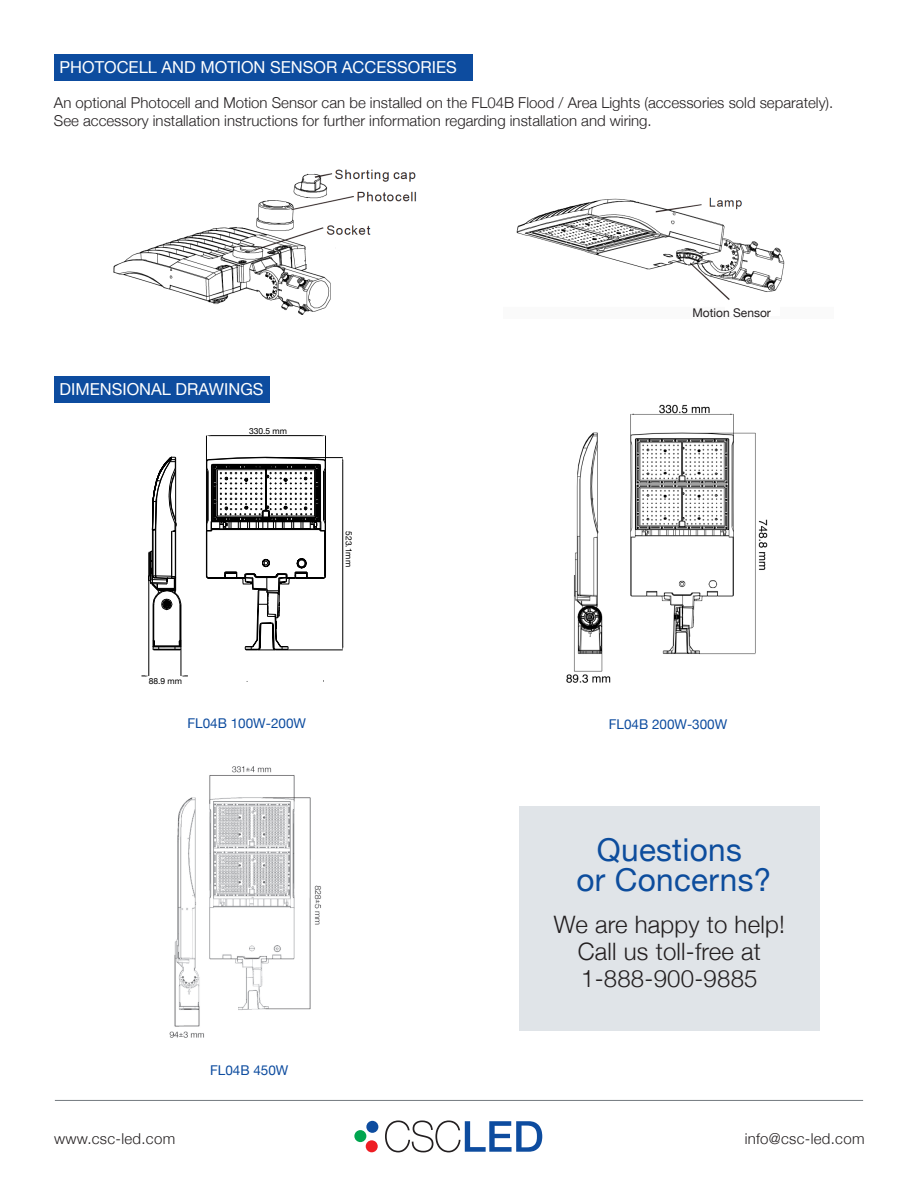
<style>
.page{position:relative;width:918px;height:1188px;background:#fff}
.page>*{position:absolute;margin:0;border:0;box-sizing:border-box;transform-origin:0 0}
.t1{font:31.5px/30px "Helvetica Neue";letter-spacing:.01em;color:#0d4d9d;text-align:center}
.t2{font:300 24px/27px "Helvetica Neue";letter-spacing:.01em;color:#231f20;text-align:center}
.t3{font:16.5px "Helvetica Neue";color:#fff}
.t4{font:300 15px/18px "Helvetica Neue";color:#231f20}
.t5{font:300 15px "Helvetica Neue";letter-spacing:.02em;color:#231f20}
.t6{font:13.5px "Helvetica Neue";color:#0d4c9f}
.t7{font:12px "Helvetica Neue";color:#231f20}
.t8{font:8.55px "Helvetica Neue";color:#000}
</style>
<div class="page">
<div style="left:54px;top:54px;width:418px;height:27px;background:#0d4c9f"></div>
<div style="left:54px;top:376px;width:216px;height:27px;background:#0d4c9f"></div>
<img style="left:113px;top:169px;width:304px;height:146px">
<img style="left:516px;top:197px;width:269px;height:103px">
<div style="left:332px;top:242px;width:71px;height:23px;background:#fff"></div>
<svg style="left:385px;top:1120px;width:157px;height:32px"></svg>
<div style="left:354px;top:1130px;width:12px;height:12px;background:#00a54f;border-radius:50%"></div>
<div style="left:366px;top:1140px;width:12px;height:12px;background:#ee1d23;border-radius:50%"></div>
<div style="left:366px;top:1121px;width:12px;height:12px;background:#0d4c9f;border-radius:50%"></div>
<div style="left:519px;top:807px;width:301px;height:224px;background:#e0e4e8"></div>
<hr style="left:266px;top:457px;width:77px;height:1px;background:#000">
<hr style="left:287px;top:650px;width:56px;height:1px;background:#000">
<hr style="left:342px;top:461px;width:1px;height:109px;background:#000">
<hr style="left:342px;top:570px;width:1px;height:76px;background:#000">
<svg style="left:141px;top:435px;width:186px;height:247px"></svg>
<img style="left:567px;top:404px;width:201px;height:279px">
<svg style="left:305px;top:247px;width:27px;height:17px"></svg>
<div style="left:295px;top:256px;width:9px;height:9px;background:#fff"></div>
<div style="left:300px;top:255px;width:5px;height:8px;background:#fff"></div>
<img style="left:169px;top:766px;width:153px;height:272px">
<hr style="left:55px;top:1100px;width:808px;height:1px;background:#73797e">
<p class="t3" style="left:60px;top:55px;width:399px">PHOTOCELL AND MOTION SENSOR ACCESSORIES</p>
<p class="t4" style="left:54px;top:93px;width:781px">An optional Photocell and Motion Sensor can be installed on the FL04B Flood / Area Lights (accessories sold separately).<br>See accessory installation instructions for further information regarding installation and wiring.</p>
<p class="t3" style="left:60px;top:377px;width:206px">DIMENSIONAL DRAWINGS</p>
<p class="t8" style="left:249px;top:424px;width:40px">330.5 mm</p>
<p class="t8" style="left:149px;top:675px;width:35px">88.9 mm</p>
<p class="t8" style="left:355px;top:531px;width:37px;rotate:90deg">523.1mm</p>
<p class="t7" style="left:692px;top:304px;width:80px">Motion Sensor</p>
<p class="t6" style="left:188px;top:713px;width:120px">FL04B 100W-200W</p>
<p class="t6" style="left:609px;top:714px;width:120px">FL04B 200W-300W</p>
<p class="t6" style="left:210px;top:1060px;width:80px">FL04B 450W</p>
<p class="t1" style="left:577px;top:837px;width:196px">Questions<br>or Concerns?</p>
<p class="t2" style="left:554px;top:910px;width:233px">We are happy to help!<br>Call us toll-free at</p>
<p class="t2" style="left:581px;top:964px;width:178px">1-888-900-9885</p>
<p class="t5" style="left:54px;top:1127px;width:123px">www.csc-led.com</p>
<p class="t5" style="left:745px;top:1127px;width:121px">info@csc-led.com</p>
</div>
